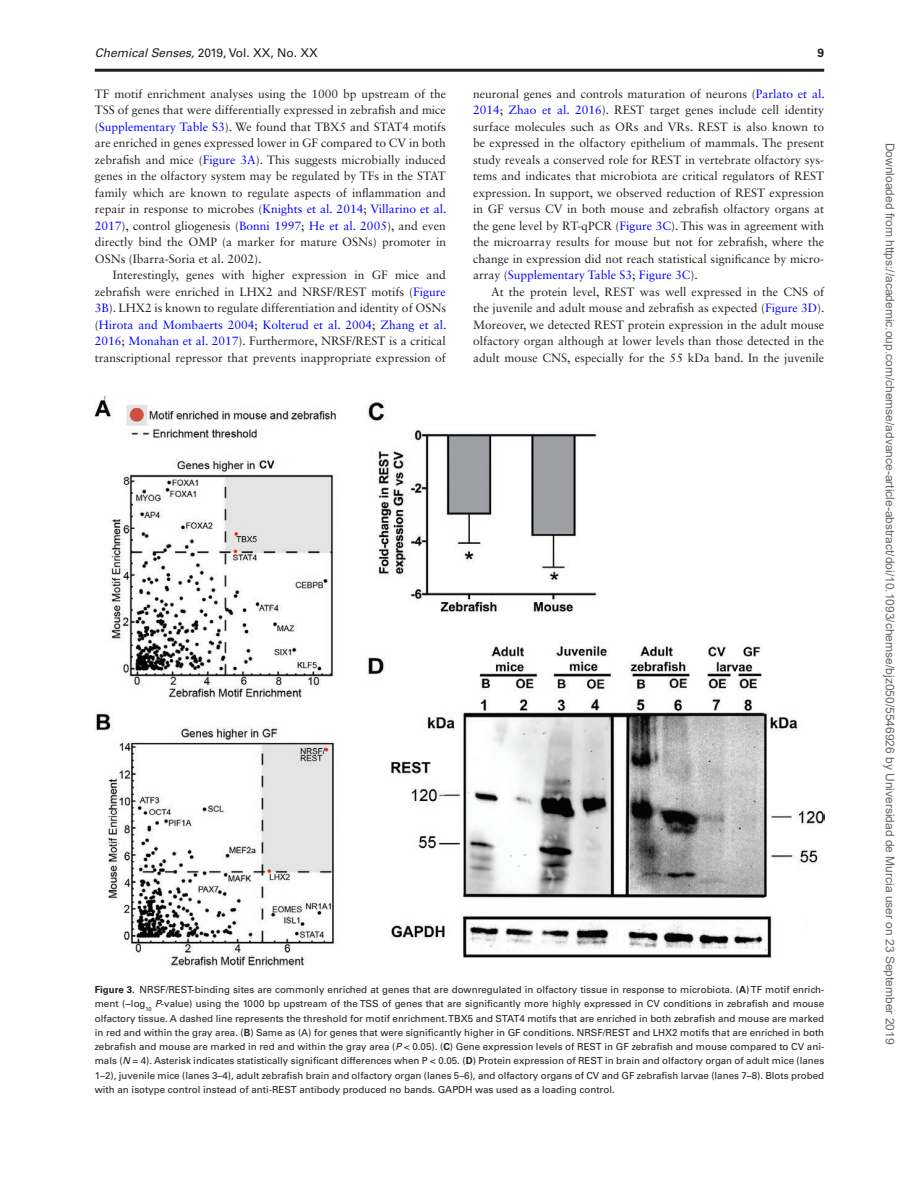
<style>
.page{position:relative;width:919px;height:1187px;background:#fff}
.page>*{position:absolute;margin:0;border:0;box-sizing:border-box;transform-origin:0 0}
.t1{font:12px/16.5px "Sabon LT Std";color:#231f20;text-align:justify}
.t2{font:12px "Arial";color:#666}
.t3{font:12px "Univers LT Std";color:#231f20}
.t4{font:700 12px "Univers LT Std";color:#231f20}
.t5{font:9.75px/14.2px "Univers LT Std";color:#231f20;text-align:justify}
.s1{font-style:italic}
.s2{color:#00f}
.s3{font-weight:700}
</style>
<div class="page">
<img style="left:95px;top:396px;width:729px;height:569px">
<hr style="left:95px;top:69px;width:729px;height:3px;background:#231f20">
<p class="t3" style="left:95px;top:45px;width:225px"><span class="s1">Chemical Senses,</span> 2019, Vol. XX, No. XX</p>
<p class="t4" style="left:817px;top:45px;width:8px">9</p>
<p class="t1" style="left:95px;top:85px;width:353px">TF motif enrichment analyses using the 1000 bp upstream of the TSS of genes that were differentially expressed in zebrafish and mice (<span class="s2">Supplementary Table S3</span>). We found that TBX5 and STAT4 motifs are enriched in genes expressed lower in GF compared to CV in both zebrafish and mice (<span class="s2">Figure 3A</span>). This suggests microbially induced genes in the olfactory system may be regulated by TFs in the STAT family which are known to regulate aspects of inflammation and repair in response to microbes (<span class="s2">Knights et al. 2014</span>; <span class="s2">Villarino et al.<br>2017</span>), control gliogenesis (<span class="s2">Bonni 1997</span>; <span class="s2">He et al. 2005</span>), and even directly bind the OMP (a marker for mature OSNs) promoter in OSNs (Ibarra-Soria et al. 2002).</p>
<p class="t1" style="left:95px;top:267px;width:353px;text-indent:18px">Interestingly, genes with higher expression in GF mice and zebrafish were enriched in LHX2 and NRSF/REST motifs (<span class="s2">Figure 3B</span>). LHX2 is known to regulate differentiation and identity of OSNs (<span class="s2">Hirota and Mombaerts 2004</span>; <span class="s2">Kolterud et al. 2004</span>; <span class="s2">Zhang et al.<br>2016</span>; <span class="s2">Monahan et al. 2017</span>). Furthermore, NRSF/REST is a critical transcriptional repressor that prevents inappropriate expression of</p>
<p class="t1" style="left:473px;top:85px;width:353px">neuronal genes and controls maturation of neurons (<span class="s2">Parlato et al.<br>2014</span>; <span class="s2">Zhao et al. 2016</span>). REST target genes include cell identity surface molecules such as ORs and VRs. REST is also known to be expressed in the olfactory epithelium of mammals. The present study reveals a conserved role for REST in vertebrate olfactory sys&shy;tems and indicates that microbiota are critical regulators of REST expression. In support, we observed reduction of REST expression in GF versus CV in both mouse and zebrafish olfactory organs at the gene level by RT-qPCR (<span class="s2">Figure 3C</span>). This was in agreement with the microarray results for mouse but not for zebrafish, where the change in expression did not reach statistical significance by micro&shy;array (<span class="s2">Supplementary Table S3</span>; <span class="s2">Figure 3C</span>).</p>
<p class="t1" style="left:473px;top:283px;width:353px;text-indent:18px">At the protein level, REST was well expressed in the CNS of the juvenile and adult mouse and zebrafish as expected (<span class="s2">Figure 3D</span>).<br>Moreover, we detected REST protein expression in the adult mouse olfactory organ although at lower levels than those detected in the adult mouse CNS, especially for the 55 kDa band. In the juvenile</p>
<p class="t5" style="left:95px;top:982px;width:731px"><span class="s3">Figure 3.</span> NRSF/REST-binding sites are commonly enriched at genes that are downregulated in olfactory tissue in response to microbiota. (<span class="s3">A</span>) TF motif enrich&shy;ment (−log<sub>10</sub> <span class="s1">P</span>-value) using the 1000 bp upstream of the TSS of genes that are significantly more highly expressed in CV conditions in zebrafish and mouse olfactory tissue. A dashed line represents the threshold for motif enrichment. TBX5 and STAT4 motifs that are enriched in both zebrafish and mouse are marked in red and within the gray area. (<span class="s3">B</span>) Same as (A) for genes that were significantly higher in GF conditions. NRSF/REST and LHX2 motifs that are enriched in both zebrafish and mouse are marked in red and within the gray area (<span class="s1">P</span> &lt; 0.05). (<span class="s3">C</span>) Gene expression levels of REST in GF zebrafish and mouse compared to CV ani&shy;mals (<span class="s1">N</span> = 4). Asterisk indicates statistically significant differences when P &lt; 0.05. (<span class="s3">D</span>) Protein expression of REST in brain and olfactory organ of adult mice (lanes 1–2), juvenile mice (lanes 3–4), adult zebrafish brain and olfactory organ (lanes 5–6), and olfactory organs of CV and GF zebrafish larvae (lanes 7–8). Blots probed with an isotype control instead of anti-REST antibody produced no bands. GAPDH was used as a loading control.</p>
<p class="t2" style="left:894px;top:142px;width:903px;rotate:90deg">Downloaded from https://academic.oup.com/chemse/advance-article-abstract/doi/10.1093/chemse/bjz050/5546926 by Universidad de Murcia user on 23 September 2019</p>
</div>
